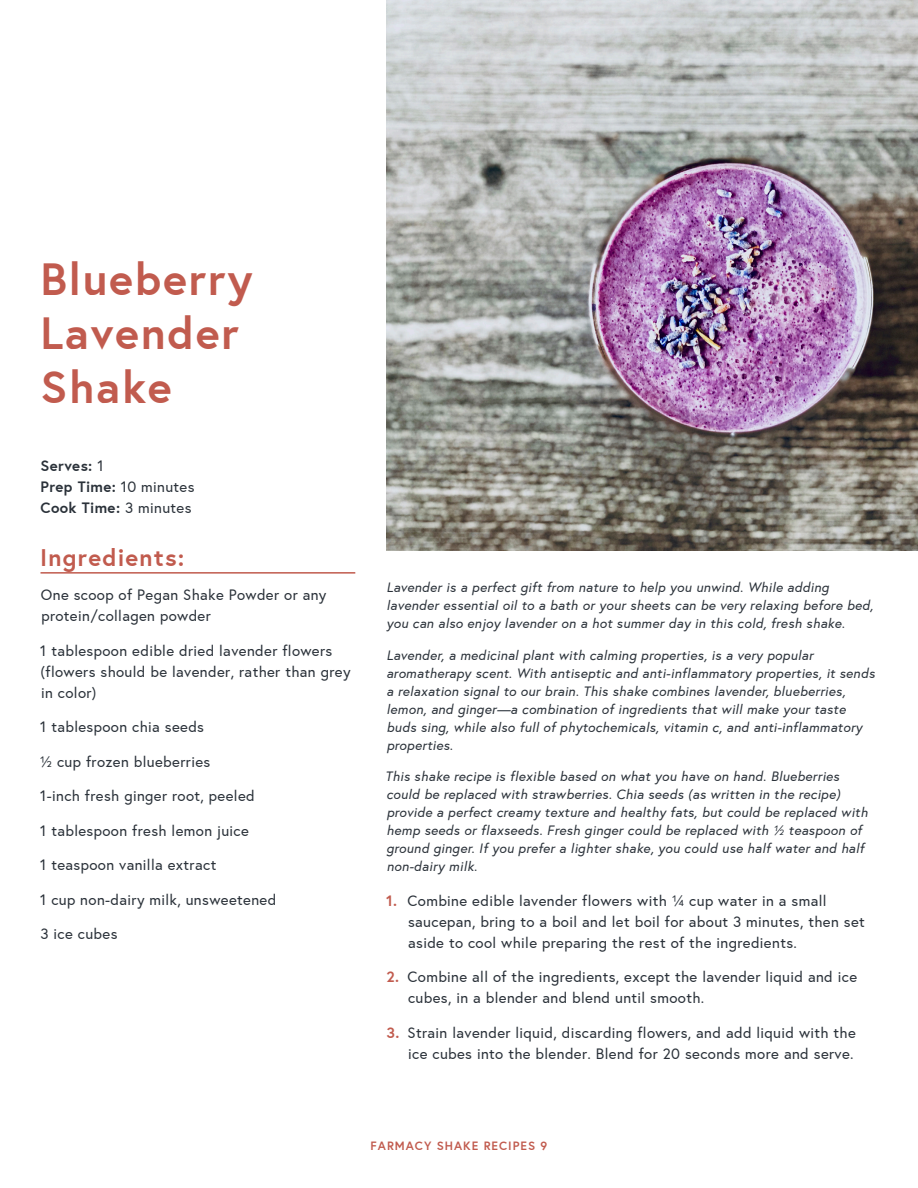
<style>
.page{position:relative;width:918px;height:1188px;background:#fff}
.page>*{position:absolute;margin:0;border:0;box-sizing:border-box;transform-origin:0 0}
.t1{font:700 45px/54px "Europa";letter-spacing:.04em;color:#c15b4e}
.t2{font:700 24px "Europa";letter-spacing:.05em;color:#c15b4e}
.t3{font:15px/21px "Europa";letter-spacing:.025em;color:#2a3139}
.t4{font:700 15px/21px "Europa";letter-spacing:.025em;color:#2a3139}
.t5{font:italic 13.5px/18px "Europa";letter-spacing:.025em;color:#2a3139}
.t6{font:700 12px "Europa";letter-spacing:.08em;color:#c15b4e}
.s1{font-weight:400}
.s2{font-weight:700;color:#c15b4e}
</style>
<div class="page">
<img style="left:387px;top:0;width:531px;height:551px">
<hr style="left:40px;top:572px;width:315px;height:2px;background:#c15b4e">
<p class="t1" style="left:40px;top:252px;width:213px">Blueberry<br>Lavender<br>Shake</p>
<p class="t4" style="left:40px;top:455px;width:156px">Serves: <span class="s1">1<br></span>Prep Time: <span class="s1">10 minutes<br></span>Cook Time: <span class="s1">3 minutes</span></p>
<p class="t2" style="left:40px;top:542px;width:146px">Ingredients:</p>
<p class="t3" style="left:41px;top:584px;width:287px">One scoop of Pegan Shake Powder or any protein/collagen powder</p>
<p class="t3" style="left:40px;top:640px;width:312px">1 tablespoon edible dried lavender flowers (flowers should be lavender, rather than grey in color)</p>
<p class="t3" style="left:40px;top:716px;width:165px">1 tablespoon chia seeds</p>
<p class="t3" style="left:40px;top:751px;width:172px">½ cup frozen blueberries</p>
<p class="t3" style="left:40px;top:785px;width:216px">1-inch fresh ginger root, peeled</p>
<p class="t3" style="left:40px;top:820px;width:210px">1 tablespoon fresh lemon juice</p>
<p class="t3" style="left:40px;top:854px;width:178px">1 teaspoon vanilla extract</p>
<p class="t3" style="left:40px;top:889px;width:238px">1 cup non-dairy milk, unsweetened</p>
<p class="t3" style="left:40px;top:923px;width:79px">3 ice cubes</p>
<p class="t5" style="left:386px;top:579px;width:488px">Lavender is a perfect gift from nature to help you unwind. While adding lavender essential oil to a bath or your sheets can be very relaxing before bed, you can also enjoy lavender on a hot summer day in this cold, fresh shake.</p>
<p class="t5" style="left:386px;top:646px;width:490px">Lavender, a medicinal plant with calming properties, is a very popular aromatherapy scent. With antiseptic and anti-inflammatory properties, it sends a relaxation signal to our brain. This shake combines lavender, blueberries, lemon, and ginger—a combination of ingredients that will make your taste buds sing, while also full of phytochemicals, vitamin c, and anti-inflammatory properties.</p>
<p class="t5" style="left:385px;top:768px;width:484px">This shake recipe is flexible based on what you have on hand. Blueberries could be replaced with strawberries. Chia seeds (as written in the recipe) provide a perfect creamy texture and healthy fats, but could be replaced with hemp seeds or flaxseeds. Fresh ginger could be replaced with ½ teaspoon of ground ginger. If you prefer a lighter shake, you could use half water and half non-dairy milk.</p>
<p class="t3" style="left:408px;top:890px;width:458px;text-indent:-22px"><span class="s2">1.</span> Combine edible lavender flowers with ¼ cup water in a small saucepan, bring to a boil and let boil for about 3 minutes, then set aside to cool while preparing the rest of the ingredients.</p>
<p class="t3" style="left:408px;top:966px;width:451px;text-indent:-22px"><span class="s2">2.</span> Combine all of the ingredients, except the lavender liquid and ice cubes, in a blender and blend until smooth.</p>
<p class="t3" style="left:387px;top:1022px;width:471px;text-align:right"><span class="s2">3.</span> Strain lavender liquid, discarding flowers, and add liquid with the ice cubes into the blender. Blend for 20 seconds more and serve.</p>
<p class="t6" style="left:371px;top:1139px;width:178px">FARMACY SHAKE RECIPES 9</p>
</div>
